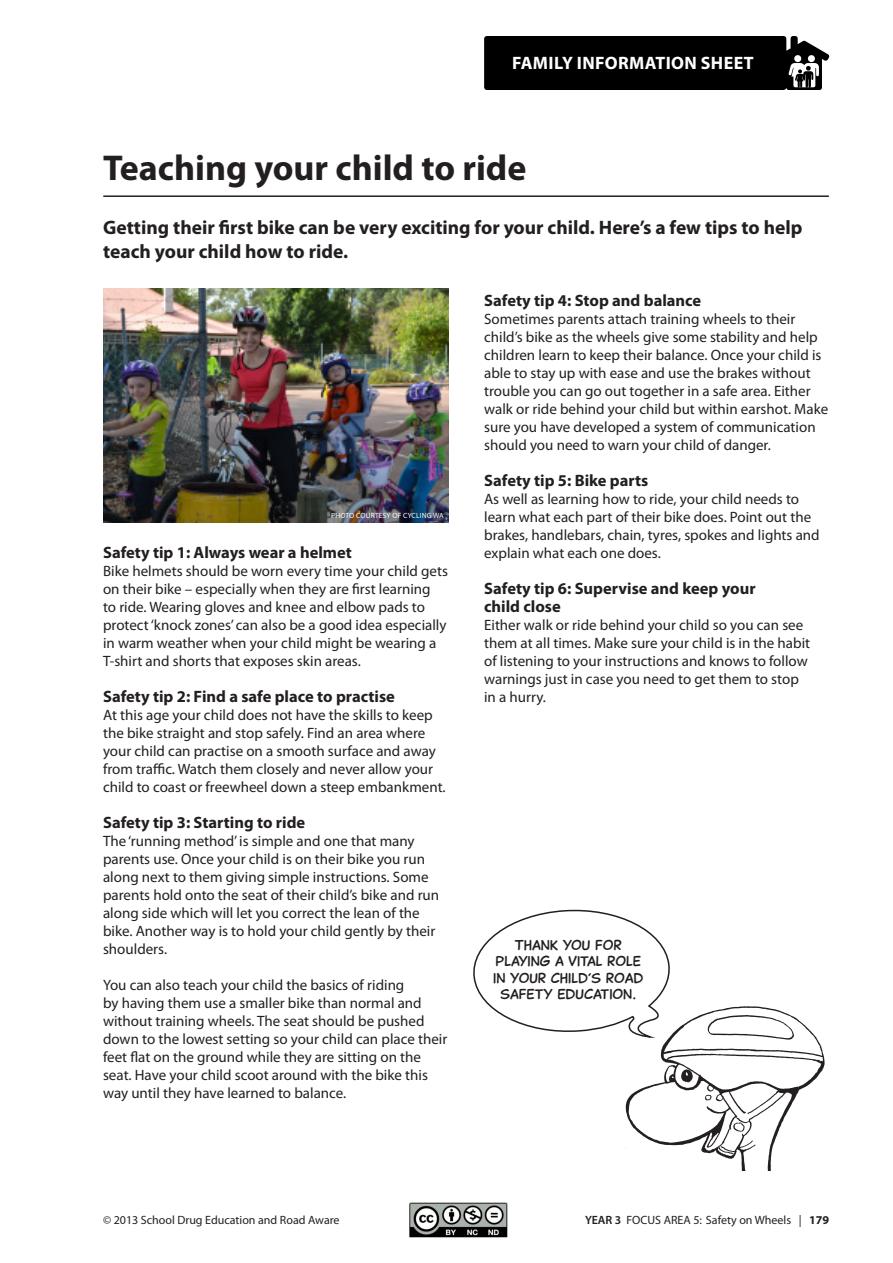
<style>
.page{position:relative;width:893px;height:1263px;background:#fff}
.page>*{position:absolute;margin:0;border:0;box-sizing:border-box;transform-origin:0 0}
.t1{font:700 36px "Myriad Pro";color:#231f20}
.t2{font:700 19.5px/24px "Myriad Pro";color:#231f20}
.t3{font:700 18px "Myriad Pro";letter-spacing:.02em;color:#fff}
.t4{font:700 16.5px/18px "Myriad Pro";color:#231f20}
.t5{font:15px/18px "Myriad Pro";color:#231f20}
.t6{font:13.5px/16.5px "Captain Comic Pro";color:#231f20;text-align:center}
.t7{font:12px "Myriad Pro";color:#231f20}
.t8{font:7.5px "Myriad Pro";color:#fff}
.s1{font-weight:600}
.s2{font-weight:700}
</style>
<div class="page">
<hr style="left:104px;top:195px;width:724px;height:2px;background:#231f20">
<svg style="left:484px;top:36px;width:345px;height:54px;background:#0e0e0e"></svg>
<img style="left:103px;top:288px;width:345px;height:234px">
<svg style="left:473px;top:909px;width:197px;height:123px"></svg>
<img style="left:624px;top:1005px;width:201px;height:165px">
<img style="left:410px;top:1202px;width:97px;height:35px">
<p class="t3" style="left:512px;top:51px;width:76px">family infor</p>
<p class="t3" style="left:629px;top:51px;width:19px">mation</p>
<p class="t3" style="left:701px;top:51px;width:34px">sheet</p>
<h1 class="t1" style="left:103px;top:144px;width:425px">Teaching your child to ride</h1>
<h2 class="t2" style="left:103px;top:215px;width:701px">Getting their first bike can be very exciting for your child. Here’s a few tips to help teach your child how to ride.</h2>
<p class="t8" style="left:331px;top:511px;width:10px">Photo</p>
<p class="t8" style="left:356px;top:511px;width:6px">courtesy</p>
<p class="t8" style="left:392px;top:511px;width:17px">of Cycling</p>
<p class="t8" style="left:433px;top:511px;width:12px">WA</p>
<p class="t4" style="left:103px;top:543px;width:250px">Safety tip 1: Always wear a helmet</p>
<p class="t5" style="left:103px;top:562px;width:346px">Bike helmets should be worn every time your child gets on their bike – especially when they are first learning<br>to ride. Wearing gloves and knee and elbow pads to protect ‘knock zones’ can also be a good idea especially in warm weather when your child might be wearing a T-shirt and shorts that exposes skin areas.</p>
<p class="t4" style="left:103px;top:687px;width:293px">Safety tip 2: Find a safe place to practise</p>
<p class="t5" style="left:103px;top:706px;width:344px">At this age your child does not have the skills to keep the bike straight and stop safely. Find an area where your child can practise on a smooth surface and away from traffic. Watch them closely and never allow your child to coast or freewheel down a steep embankment.</p>
<p class="t4" style="left:103px;top:813px;width:204px">Safety tip 3: Starting to ride</p>
<p class="t5" style="left:103px;top:832px;width:338px">The ‘running method’ is simple and one that many parents use. Once your child is on their bike you run along next to them giving simple instructions. Some parents hold onto the seat of their child’s bike and run along side which will let you correct the lean of the bike. Another way is to hold your child gently by their shoulders.</p>
<p class="t5" style="left:103px;top:976px;width:346px">You can also teach your child the basics of riding<br>by having them use a smaller bike than normal and without training wheels. The seat should be pushed down to the lowest setting so your child can place their feet flat on the ground while they are sitting on the seat. Have your child scoot around with the bike this way until they have learned to balance.</p>
<p class="t4" style="left:484px;top:291px;width:219px">Safety tip 4: Stop and balance</p>
<p class="t5" style="left:484px;top:310px;width:346px">Sometimes parents attach training wheels to their child’s bike as the wheels give some stability and help children learn to keep their balance. Once your child is able to stay up with ease and use the brakes without trouble you can go out together in a safe area. Either walk or ride behind your child but within earshot. Make sure you have developed a system of communication should you need to warn your child of danger.</p>
<p class="t4" style="left:484px;top:471px;width:166px">Safety tip 5: Bike parts</p>
<p class="t5" style="left:484px;top:490px;width:337px">As well as learning how to ride, your child needs to learn what each part of their bike does. Point out the brakes, handlebars, chain, tyres, spokes and lights and explain what each one does.</p>
<p class="t4" style="left:484px;top:579px;width:273px">Safety tip 6: Supervise and keep your child close</p>
<p class="t5" style="left:484px;top:616px;width:328px">Either walk or ride behind your child so you can see them at all times. Make sure your child is in the habit of listening to your instructions and knows to follow warnings just in case you need to get them to stop in a hurry.</p>
<p class="t6" style="left:493px;top:936px;width:152px">THANK YOU FOR<br>PLAYING A VITAL ROLE<br>IN YOUR CHILD’S ROAD<br>SAFETY EDUCATION.</p>
<p class="t7" style="left:103px;top:1213px;width:238px">© 2013 School Drug Education and Road Aware</p>
<p class="t7" style="left:585px;top:1213px;width:246px"><span class="s1">YEAR 3</span> FOCUS AREA 5: Safety on Wheels | <span class="s2">179</span></p>
</div>
